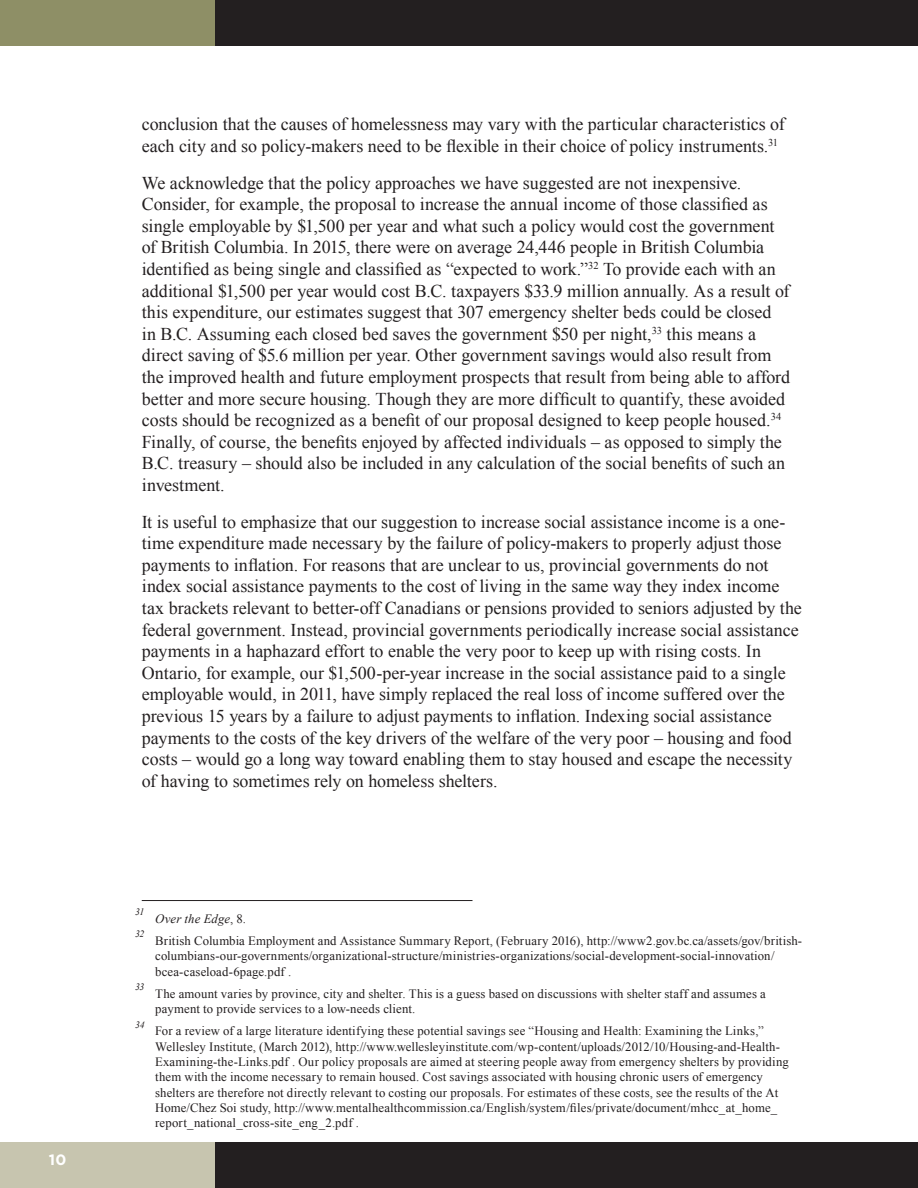
<style>
.page{position:relative;width:918px;height:1188px;background:#fff}
.page>*{position:absolute;margin:0;border:0;box-sizing:border-box;transform-origin:0 0}
.Body{font:18px/21.6px "Times New Roman";color:#231f20}
.t1{font:700 15px "Gotham";color:#fff}
.Footnote{font:12.75px/15.3px "Times New Roman";letter-spacing:.01em;color:#231f20}
.Footnote-2{font:italic 12.75px "Times New Roman";letter-spacing:.01em;color:#231f20}
.Footnote-3{font:italic 9.75px "Times New Roman";letter-spacing:-.025em;color:#231f20}
.s1{font-style:normal}
</style>
<div class="page">
<div style="left:0;top:1143px;width:215px;height:45px;background:#c7c5af"></div>
<div style="left:0;top:0;width:215px;height:45px;background:#8e8f66"></div>
<div style="left:215px;top:1143px;width:703px;height:45px;background:#231f20"></div>
<div style="left:215px;top:0;width:703px;height:45px;background:#231f20"></div>
<hr style="left:142px;top:900px;width:330px;height:1px;background:#231f20">
<p class="t1" style="left:49px;top:1150px;width:19px">10</p>
<p class="Body" style="left:142px;top:113px;width:645px">conclusion that the causes of homelessness may vary with the particular characteristics of each city and so policy-makers need to be flexible in their choice of policy instruments.<sup>31</sup></p>
<p class="Body" style="left:142px;top:171px;width:650px">We acknowledge that the policy approaches we have suggested are not inexpensive.<br>Consider, for example, the proposal to increase the annual income of those classified as single employable by $1,500 per year and what such a policy would cost the government of British Columbia. In 2015, there were on average 24,446 people in British Columbia identified as being single and classified as “expected to work.”<sup>32</sup> To provide each with an additional $1,500 per year would cost B.C. taxpayers $33.9 million annually. As a result of this expenditure, our estimates suggest that 307 emergency shelter beds could be closed in B.C. Assuming each closed bed saves the government $50 per night,<sup>33</sup> this means a direct saving of $5.6 million per year. Other government savings would also result from the improved health and future employment prospects that result from being able to afford better and more secure housing. Though they are more difficult to quantify, these avoided costs should be recognized as a benefit of our proposal designed to keep people housed.<sup>34<br></sup>Finally, of course, the benefits enjoyed by affected individuals – as opposed to simply the B.C. treasury – should also be included in any calculation of the social benefits of such an investment.</p>
<p class="Body" style="left:142px;top:511px;width:662px">It is useful to emphasize that our suggestion to increase social assistance income is a one&shy;time expenditure made necessary by the failure of policy-makers to properly adjust those payments to inflation. For reasons that are unclear to us, provincial governments do not index social assistance payments to the cost of living in the same way they index income tax brackets relevant to better-off Canadians or pensions provided to seniors adjusted by the federal government. Instead, provincial governments periodically increase social assistance payments in a haphazard effort to enable the very poor to keep up with rising costs. In Ontario, for example, our $1,500-per-year increase in the social assistance paid to a single employable would, in 2011, have simply replaced the real loss of income suffered over the previous 15 years by a failure to adjust payments to inflation. Indexing social assistance payments to the costs of the key drivers of the welfare of the very poor – housing and food costs – would go a long way toward enabling them to stay housed and escape the necessity of having to sometimes rely on homeless shelters.</p>
<p class="Footnote-3" style="left:135px;top:905px;width:11px">31</p>
<p class="Footnote-2" style="left:155px;top:910px;width:92px">Over the Edge<span class="s1">, 8.</span></p>
<p class="Footnote-3" style="left:135px;top:927px;width:11px">32</p>
<p class="Footnote" style="left:155px;top:933px;width:648px">British Columbia Employment and Assistance Summary Report, (February 2016), http://www2.gov.bc.ca/assets/gov/british&shy;columbians-our-governments/organizational-structure/ministries-organizations/social-development-social-innovation/ bcea-caseload-6page.pdf .</p>
<p class="Footnote-3" style="left:135px;top:980px;width:11px">33</p>
<p class="Footnote" style="left:155px;top:986px;width:612px">The amount varies by province, city and shelter. This is a guess based on discussions with shelter staff and assumes a payment to provide services to a low-needs client.</p>
<p class="Footnote-3" style="left:135px;top:1018px;width:11px">34</p>
<p class="Footnote" style="left:155px;top:1023px;width:635px">For a review of a large literature identifying these potential savings see “Housing and Health: Examining the Links,” Wellesley Institute, (March 2012), http://www.wellesleyinstitute.com/wp-content/uploads/2012/10/Housing-and-Health-Examining-the-Links.pdf . Our policy proposals are aimed at steering people away from emergency shelters by providing them with the income necessary to remain housed. Cost savings associated with housing chronic users of emergency shelters are therefore not directly relevant to costing our proposals. For estimates of these costs, see the results of the At Home/Chez Soi study, http://www.mentalhealthcommission.ca/English/system/files/private/document/mhcc_at_home_ report_national_cross-site_eng_2.pdf .</p>
</div>
